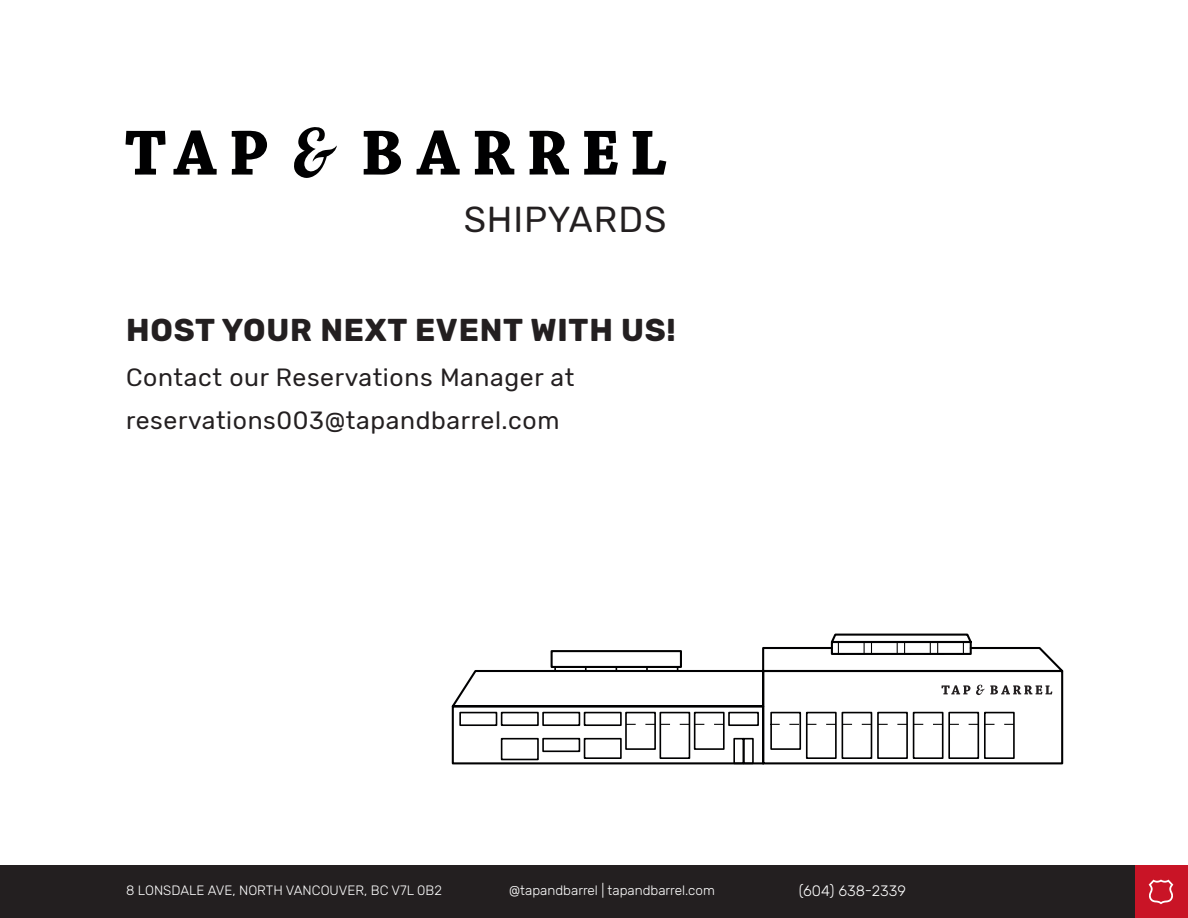
<style>
.page{position:relative;width:1188px;height:918px;background:#fff}
.page>*{position:absolute;margin:0;border:0;box-sizing:border-box;transform-origin:0 0}
.t1{font:36px "Rubik";letter-spacing:.025em;color:#231f20}
.t2{font:700 31.5px "Rubik";letter-spacing:.025em;color:#231f20}
.t3{font:24.9px/43.5px "Rubik";letter-spacing:.025em;color:#231f20}
.t4{font:300 15px "Rubik";color:#fff}
.t5{font:300 13.5px "Rubik";color:#fff}
</style>
<div class="page">
<div style="left:0;top:865px;width:1188px;height:53px;background:#231f20"></div>
<div style="left:1135px;top:865px;width:53px;height:53px;background:#c91426"></div>
<svg style="left:1149px;top:880px;width:24px;height:24px"></svg>
<svg style="left:451px;top:647px;width:613px;height:118px"></svg>
<svg style="left:459px;top:711px;width:557px;height:54px"></svg>
<svg style="left:829px;top:633px;width:145px;height:23px"></svg>
<svg style="left:364px;top:131px;width:37px;height:44px"></svg>
<svg style="left:417px;top:130px;width:43px;height:45px"></svg>
<svg style="left:475px;top:131px;width:39px;height:44px"></svg>
<svg style="left:530px;top:131px;width:39px;height:44px"></svg>
<svg style="left:584px;top:131px;width:34px;height:44px"></svg>
<svg style="left:633px;top:131px;width:33px;height:44px"></svg>
<svg style="left:126px;top:131px;width:40px;height:44px"></svg>
<svg style="left:173px;top:130px;width:44px;height:45px"></svg>
<svg style="left:232px;top:131px;width:35px;height:44px"></svg>
<svg style="left:294px;top:127px;width:43px;height:51px"></svg>
<p class="t1" style="left:464px;top:199px;width:204px">SHIPYARDS</p>
<p class="t2" style="left:126px;top:311px;width:551px">HOST YOUR NEXT EVENT WITH US!</p>
<p class="t3" style="left:126px;top:356px;width:450px">Contact our Reservations Manager at reservations003@tapandbarrel.com</p>
<p class="t5" style="left:126px;top:882px;width:317px">8 LONSDALE AVE, NORTH VANCOUVER, BC V7L 0B2</p>
<p class="t5" style="left:509px;top:882px;width:207px">@tapandbarrel | tapandbarrel.com</p>
<p class="t4" style="left:799px;top:882px;width:109px">(604) 638-2339</p>
</div>
